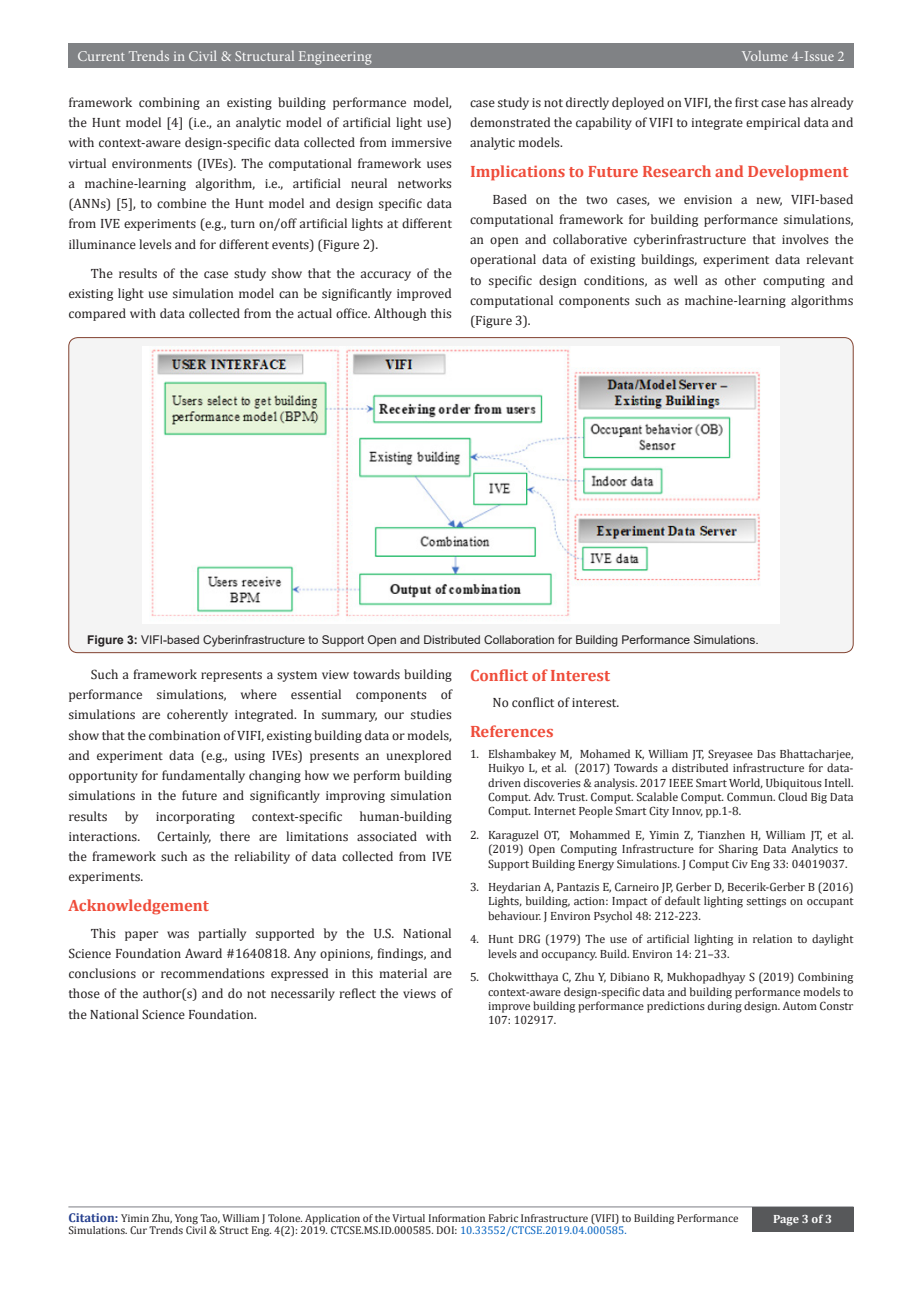
<style>
.page{position:relative;width:922px;height:1292px;background:#fff}
.page>*{position:absolute;margin:0;border:0;box-sizing:border-box;transform-origin:0 0}
.t1{font:700 16.5px "Cambria";color:#ef4c3a}
.t2{font:15px "Minion Pro";color:#fff}
.t3{font:13.5px/20.2px "Cambria";color:#231f20;text-align:justify}
.t4{font:12px/14.4px "Cambria";color:#231f20;text-align:justify}
.t5{font:12px "Arial";color:#231f20}
.t6{font:700 12px "Cambria";color:#fff}
.t7{font:11.25px/12px "Cambria";color:#231f20}
.s1{font-weight:700}
.s2{font-weight:700;font-size:12.75px;color:#253f8e}
.s3{color:#0563c1}
</style>
<div class="page">
<hr style="left:68px;top:1206px;width:785px;height:1px;background:#a8a9ad">
<div style="left:68px;top:44px;width:785px;height:24px;background:#808285"></div>
<div style="left:751px;top:1207px;width:102px;height:25px;background:#57585a"></div>
<div style="left:69px;top:338px;width:784px;height:314px;background:#f4f4f4;border-radius:9px"></div>
<img style="left:142px;top:347px;width:637px;height:276px">
<p class="t2" style="left:77px;top:46px;width:296px">Current Trends in Civil &amp; Structural Engineering</p>
<p class="t2" style="left:741px;top:46px;width:105px">Volume 4-Issue 2</p>
<p class="t3" style="left:68px;top:92px;width:385px">framework combining an existing building performance model, the Hunt model [4] (i.e., an analytic model of artificial light use) with context-aware design-specific data collected from immersive virtual environments (IVEs). The computational framework uses a machine-learning algorithm, i.e., artificial neural networks (ANNs) [5], to combine the Hunt model and design specific data from IVE experiments (e.g., turn on/off artificial lights at different illuminance levels and for different events) (Figure 2).</p>
<p class="t3" style="left:68px;top:263px;width:385px;text-indent:22px">The results of the case study show that the accuracy of the existing light use simulation model can be significantly improved compared with data collected from the actual office. Although this</p>
<p class="t3" style="left:470px;top:92px;width:385px">case study is not directly deployed on VIFI, the first case has already demonstrated the capability of VIFI to integrate empirical data and analytic models.</p>
<p class="t1" style="left:470px;top:160px;width:380px">Implications to Future Research and Development</p>
<p class="t3" style="left:470px;top:189px;width:385px;text-indent:22px">Based on the two cases, we envision a new, VIFI-based computational framework for building performance simulations, an open and collaborative cyberinfrastructure that involves the operational data of existing buildings, experiment data relevant to specific design conditions, as well as other computing and computational components such as machine-learning algorithms (Figure 3).</p>
<p class="t5" style="left:87px;top:631px;width:673px"><span class="s1">Figure 3:</span> VIFI-based Cyberinfrastructure to Support Open and Distributed Collaboration for Building Performance Simulations.</p>
<p class="t3" style="left:68px;top:664px;width:385px;text-indent:22px">Such a framework represents a system view towards building performance simulations, where essential components of simulations are coherently integrated. In summary, our studies show that the combination of VIFI, existing building data or models, and experiment data (e.g., using IVEs) presents an unexplored opportunity for fundamentally changing how we perform building simulations in the future and significantly improving simulation results</p>
<p class="t1" style="left:470px;top:664px;width:142px">Conflict of Interest</p>
<p class="t3" style="left:492px;top:692px;width:128px">No conflict of interest.</p>
<p class="t1" style="left:470px;top:720px;width:85px">References</p>
<p class="t4" style="left:488px;top:746px;width:367px;text-indent:-18px">1. Elshambakey M, Mohamed K, William JT, Sreyasee Das Bhattacharjee, Huikyo L, et al. (2017) Towards a distributed infrastructure for data&shy;driven discoveries &amp; analysis. 2017 IEEE Smart World, Ubiquitous Intell.<br>Comput. Adv. Trust. Comput. Scalable Comput. Commun. Cloud Big Data Comput. Internet People Smart City Innov, pp.1-8.</p>
<p class="t4" style="left:488px;top:827px;width:367px;text-indent:-18px">2. Karaguzel OT, Mohammed E, Yimin Z, Tianzhen H, William JT, et al. (2019) Open Computing Infrastructure for Sharing Data Analytics to Support Building Energy Simulations. J Comput Civ Eng 33: 04019037.</p>
<p class="t4" style="left:488px;top:879px;width:367px;text-indent:-18px">3. Heydarian A, Pantazis E, Carneiro JP, Gerber D, Becerik-Gerber B (2016)<br>Lights, building, action: Impact of default lighting settings on occupant behaviour. J Environ Psychol 48: 212-223.</p>
<p class="t4" style="left:488px;top:932px;width:367px;text-indent:-18px">4. Hunt DRG (1979) The use of artificial lighting in relation to daylight levels and occupancy. Build. Environ 14: 21–33.</p>
<p class="t4" style="left:488px;top:969px;width:367px;text-indent:-18px">5. Chokwitthaya C, Zhu Y, Dibiano R, Mukhopadhyay S (2019) Combining context-aware design-specific data and building performance models to improve building performance predictions during design. Autom Constr 107: 102917.</p>
<p class="t3" style="left:125px;top:806px;width:15px">by</p>
<p class="t3" style="left:156px;top:806px;width:81px">incorporating</p>
<p class="t3" style="left:252px;top:806px;width:92px">context-specific</p>
<p class="t3" style="left:359px;top:806px;width:94px">human-building</p>
<p class="t3" style="left:68px;top:826px;width:73px">interactions.</p>
<p class="t3" style="left:68px;top:826px;width:385px;text-indent:89px">Certainly, there are limitations associated with the framework such as the reliability of data collected from IVE experiments.</p>
<p class="t1" style="left:68px;top:894px;width:142px">Acknowledgement</p>
<p class="t3" style="left:68px;top:923px;width:385px;text-indent:22px">This paper was partially supported by the U.S. National Science Foundation Award #1640818. Any opinions, findings, and conclusions or recommendations expressed in this material are those of the author(s) and do not necessarily reflect the views of the National Science Foundation.</p>
<p class="t7" style="left:68px;top:1212px;width:671px"><span class="s2">Citation:</span> Yimin Zhu, Yong Tao, William J Tolone. Application of the Virtual Information Fabric Infrastructure (VIFI) to Building Performance<br>Simulations. Cur Trends Civil &amp; Struct Eng. 4(2): 2019. CTCSE.MS.ID.000585. DOI: <span class="s3">10.33552/CTCSE.2019.04.000585.</span></p>
<p class="t6" style="left:773px;top:1210px;width:60px">Page 3 of 3</p>
</div>
